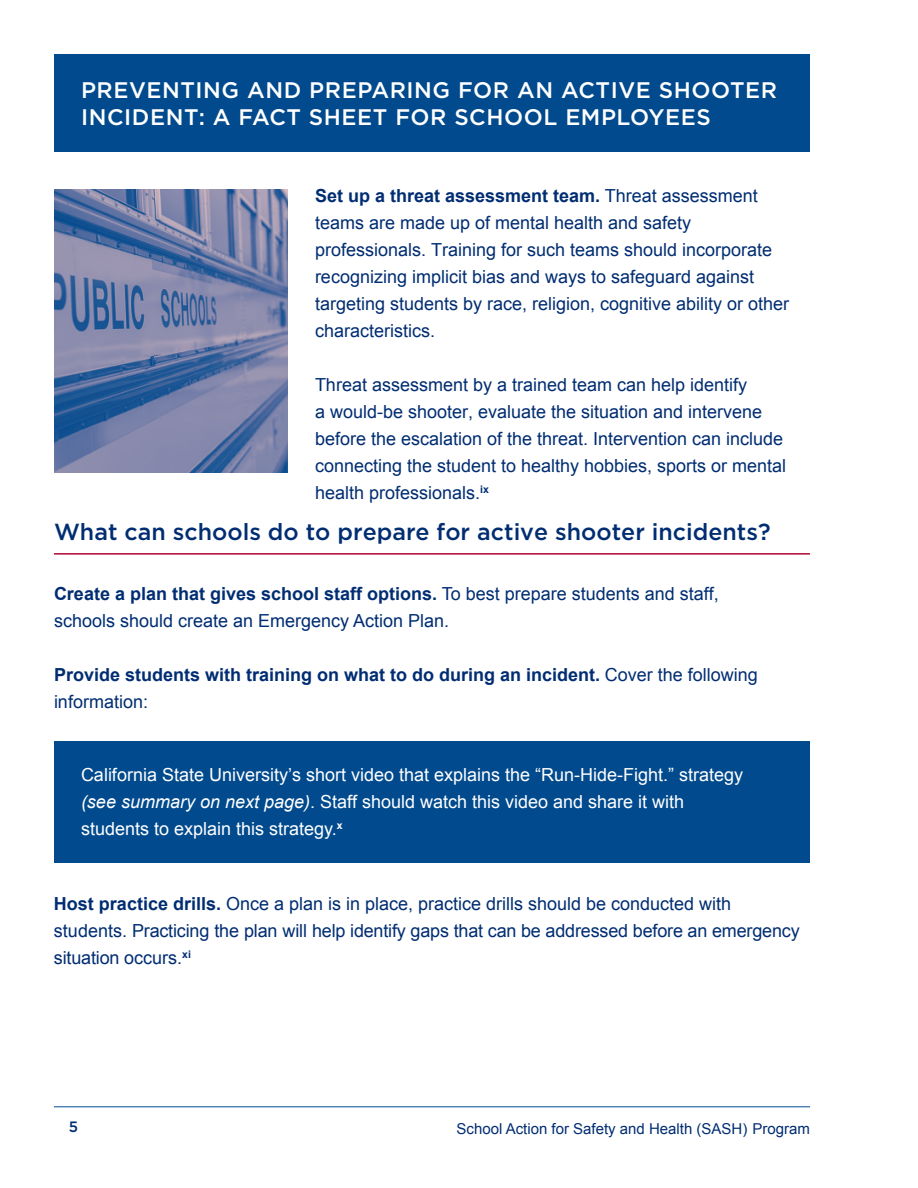
<style>
.page{position:relative;width:918px;height:1188px;background:#fff}
.page>*{position:absolute;margin:0;border:0;box-sizing:border-box;transform-origin:0 0}
.t1{font:500 23.25px "Gotham";color:#002d72}
.t2{font:500 22.5px/27px "Gotham";letter-spacing:.025em;color:#fff}
.t3{font:18px/27px "Arial";color:#002d72}
.t4{font:18px/27px "Arial";color:#fff}
.t5{font:700 18px/27px "Arial";color:#002d72}
.t6{font:15px "Arial";color:#002d72}
.t7{font:500 15px "Gotham";color:#002d72}
.s1{font-weight:700}
.s2{font-weight:400}
.s3{font-style:italic}
</style>
<div class="page">
<hr style="left:54px;top:1107px;width:756px;height:1px;background:#004a8d">
<div style="left:54px;top:54px;width:756px;height:97px;background:#004a8d"></div>
<div style="left:54px;top:741px;width:756px;height:121px;background:#004a8d"></div>
<hr style="left:54px;top:553px;width:756px;height:2px;background:#b30437">
<img style="left:54px;top:189px;width:234px;height:283px">
<p class="t2" style="left:81px;top:76px;width:698px">PREVENTING AND PREPARING FOR AN ACTIVE SHOOTER<br>INCIDENT: A FACT SHEET FOR SCHOOL EMPLOYEES</p>
<p class="t3" style="left:315px;top:182px;width:476px"><span class="s1">Set up a threat assessment team.</span> Threat assessment teams are made up of mental health and safety professionals. Training for such teams should incorporate recognizing implicit bias and ways to safeguard against targeting students by race, religion, cognitive ability or other characteristics.</p>
<p class="t3" style="left:315px;top:371px;width:473px">Threat assessment by a trained team can help identify<br>a would-be shooter, evaluate the situation and intervene before the escalation of the threat. Intervention can include connecting the student to healthy hobbies, sports or mental health professionals.<sup>ix</sup></p>
<h3 class="t1" style="left:54px;top:516px;width:718px">What can schools do to prepare for active shooter incidents?</h3>
<h4 class="t3" style="left:54px;top:581px;width:666px"><span class="s1">Create a plan that gives school staff options.</span> To best prepare students and staff, schools should create an Emergency Action Plan.</h4>
<h4 class="t5" style="left:54px;top:662px;width:705px">Provide students with training on what to do during an incident. <span class="s2">Cover the following information:</span></h4>
<p class="t4" style="left:81px;top:762px;width:664px">California State University’s short video that explains the “Run-Hide-Fight.” strategy <span class="s3">(see summary on next page)</span>. Staff should watch this video and share it with students to explain this strategy.<sup>x</sup></p>
<p class="t3" style="left:54px;top:891px;width:747px"><span class="s1">Host practice drills.</span> Once a plan is in place, practice drills should be conducted with students. Practicing the plan will help identify gaps that can be addressed before an emergency situation occurs.<sup>xi</sup></p>
<p class="t7" style="left:69px;top:1117px;width:11px">5</p>
<p class="t6" style="left:456px;top:1119px;width:355px">School Action for Safety and Health (SASH) Program</p>
</div>
